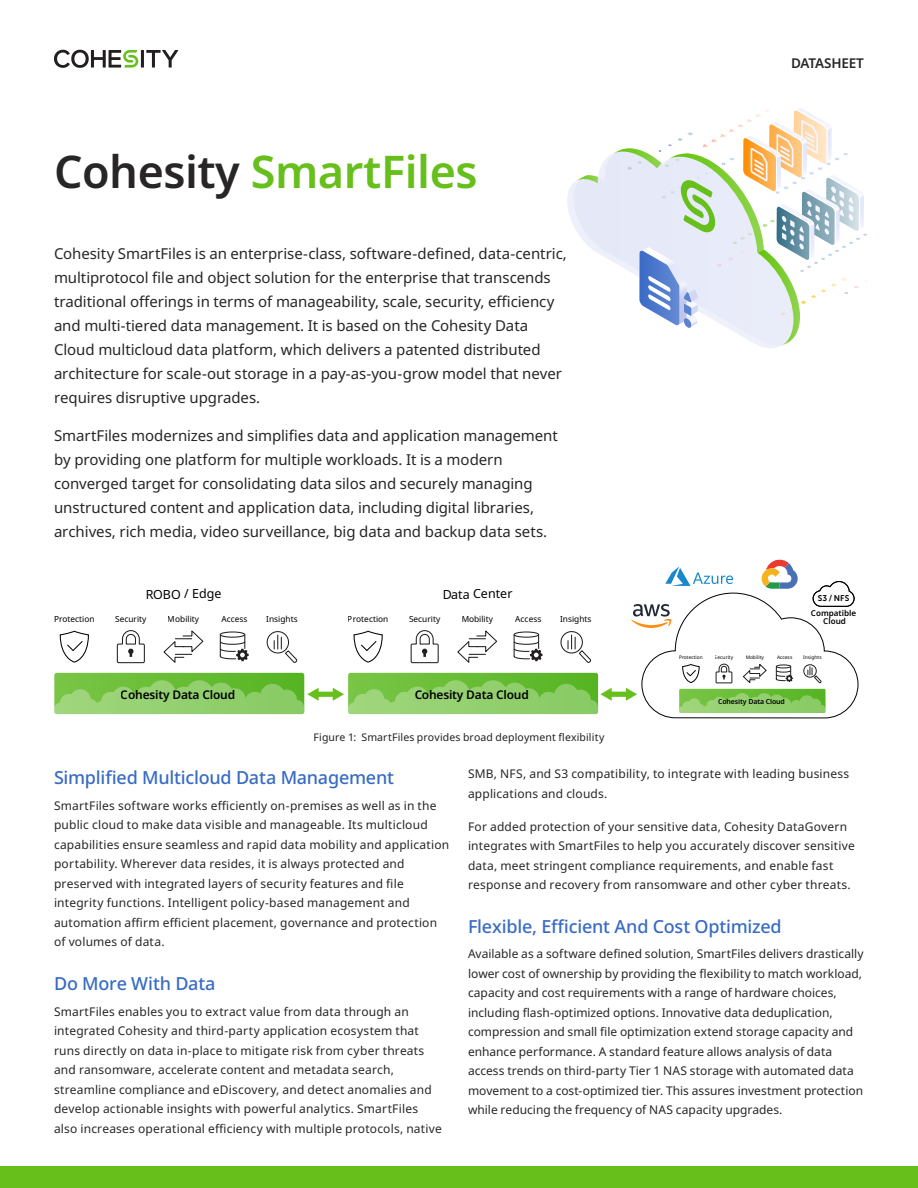
<style>
.page{position:relative;width:918px;height:1188px;background:#fff}
.page>*{position:absolute;margin:0;border:0;box-sizing:border-box;transform-origin:0 0}
.Title_1{font:600 45px "Noto Sans";letter-spacing:-.01em;color:#67bf1b}
.Subtitle_1{font:500 18px "Noto Sans";letter-spacing:-.01em;color:#376bc3}
.Intro_Text{font:15px/24px "Noto Sans";letter-spacing:-.005em;color:#282526}
.t1{font:600 13.5px "Noto Sans";letter-spacing:-.01em;color:#282526}
.t2{font:12.6px "Noto Sans";letter-spacing:-.01em;color:#000}
.Body{font:12px/19.5px "Noto Sans";letter-spacing:.015em;color:#282526}
.t3{font:600 12px "Noto Sans";letter-spacing:-.015em;color:#000}
.Figure_Caption{font:10.5px "Noto Sans";letter-spacing:.01em;color:#231f20}
.t4{font:8.4px "Noto Sans";letter-spacing:-.01em;color:#000}
.t5{font:8.4px "Museo Sans 700";color:#000}
.t6{font:600 8.1px/7.8px "Noto Sans";color:#000;text-align:center}
.t7{font:600 7.05px "Noto Sans";letter-spacing:-.015em;color:#000}
.t8{font:4.95px "Noto Sans";letter-spacing:-.01em;color:#000}
.s1{color:#282526}
</style>
<div class="page">
<div style="left:0;top:1166px;width:918px;height:22px;background:#67bf1b"></div>
<hr style="left:141px;top:50px;width:3px;height:18px;background:#231f20">
<svg style="left:146px;top:50px;width:32px;height:18px"></svg>
<svg style="left:54px;top:50px;width:84px;height:18px"></svg>
<svg style="left:567px;top:154px;width:213px;height:194px"></svg>
<svg style="left:576px;top:175px;width:22px;height:8px"></svg>
<svg style="left:613px;top:108px;width:255px;height:238px"></svg>
<svg style="left:163px;top:630px;width:41px;height:33px"></svg>
<svg style="left:59px;top:631px;width:30px;height:32px"></svg>
<svg style="left:219px;top:631px;width:30px;height:30px"></svg>
<svg style="left:116px;top:630px;width:29px;height:34px"></svg>
<svg style="left:266px;top:631px;width:32px;height:32px"></svg>
<svg style="left:457px;top:630px;width:41px;height:33px"></svg>
<svg style="left:353px;top:631px;width:30px;height:32px"></svg>
<svg style="left:513px;top:631px;width:30px;height:30px"></svg>
<svg style="left:410px;top:630px;width:29px;height:34px"></svg>
<svg style="left:560px;top:631px;width:31px;height:32px"></svg>
<div style="left:317px;top:692px;width:18px;height:5px;background:#67bf1b"></div>
<svg style="left:54px;top:673px;width:265px;height:41px"></svg>
<div style="left:610px;top:692px;width:18px;height:5px;background:#67bf1b"></div>
<svg style="left:333px;top:673px;width:279px;height:41px"></svg>
<svg style="left:626px;top:559px;width:233px;height:160px"></svg>
<p class="Title_1" style="left:54px;top:140px;width:425px"><span class="s1">Cohesity</span> SmartFiles</p>
<p class="Intro_Text" style="left:54px;top:242px;width:514px">Cohesity SmartFiles is an enterprise-class, software-defined, data-centric, multiprotocol file and object solution for the enterprise that transcends traditional offerings in terms of manageability, scale, security, efficiency and multi-tiered data management. It is based on the Cohesity Data Cloud multicloud data platform, which delivers a patented distributed architecture for scale-out storage in a pay-as-you-grow model that never requires disruptive upgrades.</p>
<p class="Intro_Text" style="left:54px;top:424px;width:505px">SmartFiles modernizes and simplifies data and application management by providing one platform for multiple workloads. It is a modern converged target for consolidating data silos and securely managing unstructured content and application data, including digital libraries, archives, rich media, video surveillance, big data and backup data sets.</p>
<p class="t2" style="left:145px;top:585px;width:78px">ROBO / Edge</p>
<p class="t4" style="left:54px;top:613px;width:42px">Protection</p>
<p class="t4" style="left:115px;top:613px;width:33px">Security</p>
<p class="t4" style="left:168px;top:613px;width:33px">Mobility</p>
<p class="t4" style="left:222px;top:613px;width:28px">Access</p>
<p class="t4" style="left:266px;top:613px;width:33px">Insights</p>
<p class="t2" style="left:442px;top:585px;width:72px">Data Center</p>
<p class="t4" style="left:348px;top:613px;width:42px">Protection</p>
<p class="t4" style="left:409px;top:613px;width:33px">Security</p>
<p class="t4" style="left:462px;top:613px;width:33px">Mobility</p>
<p class="t4" style="left:515px;top:613px;width:28px">Access</p>
<p class="t4" style="left:560px;top:613px;width:33px">Insights</p>
<p class="t3" style="left:121px;top:687px;width:116px">Cohesity Data Cloud</p>
<p class="t3" style="left:415px;top:687px;width:116px">Cohesity Data Cloud</p>
<p class="Figure_Caption" style="left:314px;top:730px;width:292px">Figure 1: SmartFiles provides broad deployment flexibility</p>
<p class="t1" style="left:791px;top:54px;width:74px">DATASHEET</p>
<p class="t5" style="left:818px;top:594px;width:33px">S3 / NFS</p>
<p class="t6" style="left:811px;top:610px;width:47px">Compatible<br>Cloud</p>
<p class="t8" style="left:679px;top:654px;width:25px">Protection</p>
<p class="t8" style="left:715px;top:654px;width:20px">Security</p>
<p class="t8" style="left:746px;top:654px;width:20px">Mobility</p>
<p class="t8" style="left:777px;top:654px;width:17px">Access</p>
<p class="t8" style="left:803px;top:654px;width:20px">Insights</p>
<p class="t7" style="left:718px;top:697px;width:68px">Cohesity Data Cloud</p>
<p class="Subtitle_1" style="left:54px;top:765px;width:342px">Simplified Multicloud Data Management</p>
<p class="Body" style="left:54px;top:796px;width:397px">SmartFiles software works efficiently on-premises as well as in the public cloud to make data visible and manageable. Its multicloud capabilities ensure seamless and rapid data mobility and application portability. Wherever data resides, it is always protected and preserved with integrated layers of security features and file integrity functions. Intelligent policy-based management and automation affirm efficient placement, governance and protection of volumes of data.</p>
<p class="Subtitle_1" style="left:54px;top:971px;width:163px">Do More With Data</p>
<p class="Body" style="left:54px;top:1002px;width:389px">SmartFiles enables you to extract value from data through an integrated Cohesity and third-party application ecosystem that runs directly on data in-place to mitigate risk from cyber threats and ransomware, accelerate content and metadata search, streamline compliance and eDiscovery, and detect anomalies and develop actionable insights with powerful analytics. SmartFiles also increases operational efficiency with multiple protocols, native</p>
<p class="Body" style="left:468px;top:764px;width:383px">SMB, NFS, and S3 compatibility, to integrate with leading business applications and clouds.</p>
<p class="Body" style="left:468px;top:817px;width:388px">For added protection of your sensitive data, Cohesity DataGovern integrates with SmartFiles to help you accurately discover sensitive data, meet stringent compliance requirements, and enable fast response and recovery from ransomware and other cyber threats.</p>
<p class="Subtitle_1" style="left:468px;top:914px;width:315px">Flexible, Efficient And Cost Optimized</p>
<p class="Body" style="left:468px;top:945px;width:397px">Available as a software defined solution, SmartFiles delivers drastically lower cost of ownership by providing the flexibility to match workload, capacity and cost requirements with a range of hardware choices, including flash-optimized options. Innovative data deduplication, compression and small file optimization extend storage capacity and enhance performance. A standard feature allows analysis of data access trends on third-party Tier 1 NAS storage with automated data movement to a cost-optimized tier. This assures investment protection while reducing the frequency of NAS capacity upgrades.</p>
</div>
